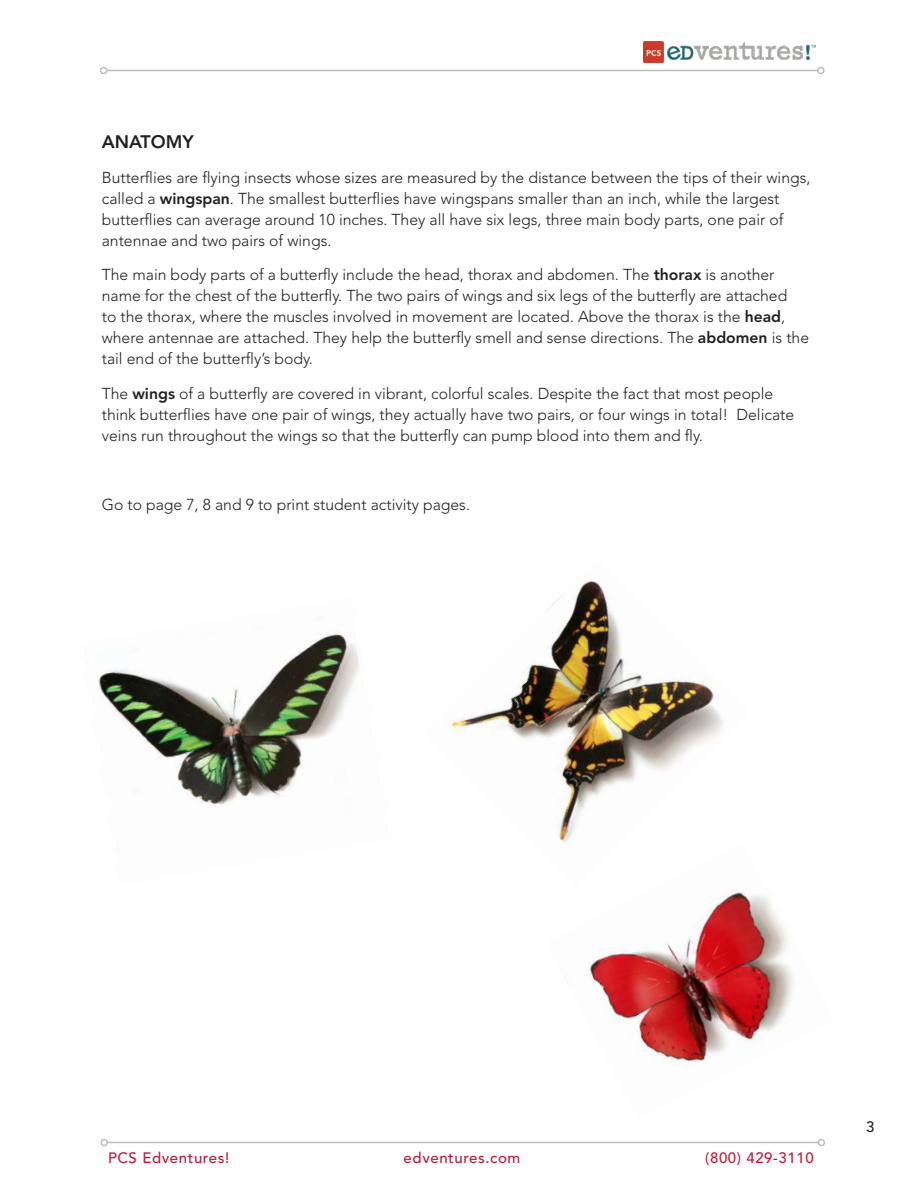
<style>
.page{position:relative;width:918px;height:1188px;background:#fff}
.page>*{position:absolute;margin:0;border:0;box-sizing:border-box;transform-origin:0 0}
.t1{font:800 18px "Avenir LT Std";color:#231f20}
.t2{font:300 15.75px/21px "Avenir LT Std";color:#231f20}
.t3{font:500 15px "Avenir LT Std";letter-spacing:.04em;color:#c01a38}
.t4{font:500 15px "Avenir LT Std";color:#231f20}
.s1{font-weight:800}
</style>
<div class="page">
<hr style="left:107px;top:70px;width:711px;height:1px;background:#bcbdc0">
<div style="left:100px;top:67px;width:7px;height:7px;border:2px solid #bcbdc0;border-radius:50%"></div>
<div style="left:817px;top:67px;width:8px;height:7px;border:2px solid #bcbdc0;border-radius:50%"></div>
<hr style="left:107px;top:1142px;width:711px;height:1px;background:#bcbdc0">
<div style="left:100px;top:1139px;width:8px;height:7px;border:2px solid #bcbdc0;border-radius:50%"></div>
<div style="left:818px;top:1139px;width:7px;height:7px;border:2px solid #bcbdc0;border-radius:50%"></div>
<img style="left:644px;top:42px;width:172px;height:20px">
<img style="left:97px;top:634px;width:263px;height:173px">
<img style="left:449px;top:579px;width:275px;height:263px">
<img style="left:564px;top:842px;width:230px;height:225px">
<p class="t1" style="left:102px;top:131px;width:93px">ANATOMY</p>
<p class="t2" style="left:102px;top:167px;width:710px">Butterflies are flying insects whose sizes are measured by the distance between the tips of their wings, called a <span class="s1">wingspan</span>. The smallest butterflies have wingspans smaller than an inch, while the largest butterflies can average around 10 inches. They all have six legs, three main body parts, one pair of antennae and two pairs of wings.</p>
<p class="t2" style="left:102px;top:265px;width:709px">The main body parts of a butterfly include the head, thorax and abdomen. The <span class="s1">thorax</span> is another name for the chest of the butterfly. The two pairs of wings and six legs of the butterfly are attached<br>to the thorax, where the muscles involved in movement are located. Above the thorax is the <span class="s1">head</span>, where antennae are attached. They help the butterfly smell and sense directions. The <span class="s1">abdomen</span> is the tail end of the butterfly’s body.</p>
<p class="t2" style="left:102px;top:383px;width:694px">The <span class="s1">wings</span> of a butterfly are covered in vibrant, colorful scales. Despite the fact that most people think butterflies have one pair of wings, they actually have two pairs, or four wings in total! Delicate veins run throughout the wings so that the butterfly can pump blood into them and fly.</p>
<p class="t2" style="left:102px;top:494px;width:370px">Go to page 7, 8 and 9 to print student activity pages.</p>
<p class="t3" style="left:108px;top:1150px;width:123px">PCS Edventures!</p>
<p class="t3" style="left:404px;top:1150px;width:118px">edventures.com</p>
<p class="t3" style="left:705px;top:1150px;width:110px">(800) 429-3110</p>
<p class="t4" style="left:866px;top:1118px;width:10px">3</p>
</div>
